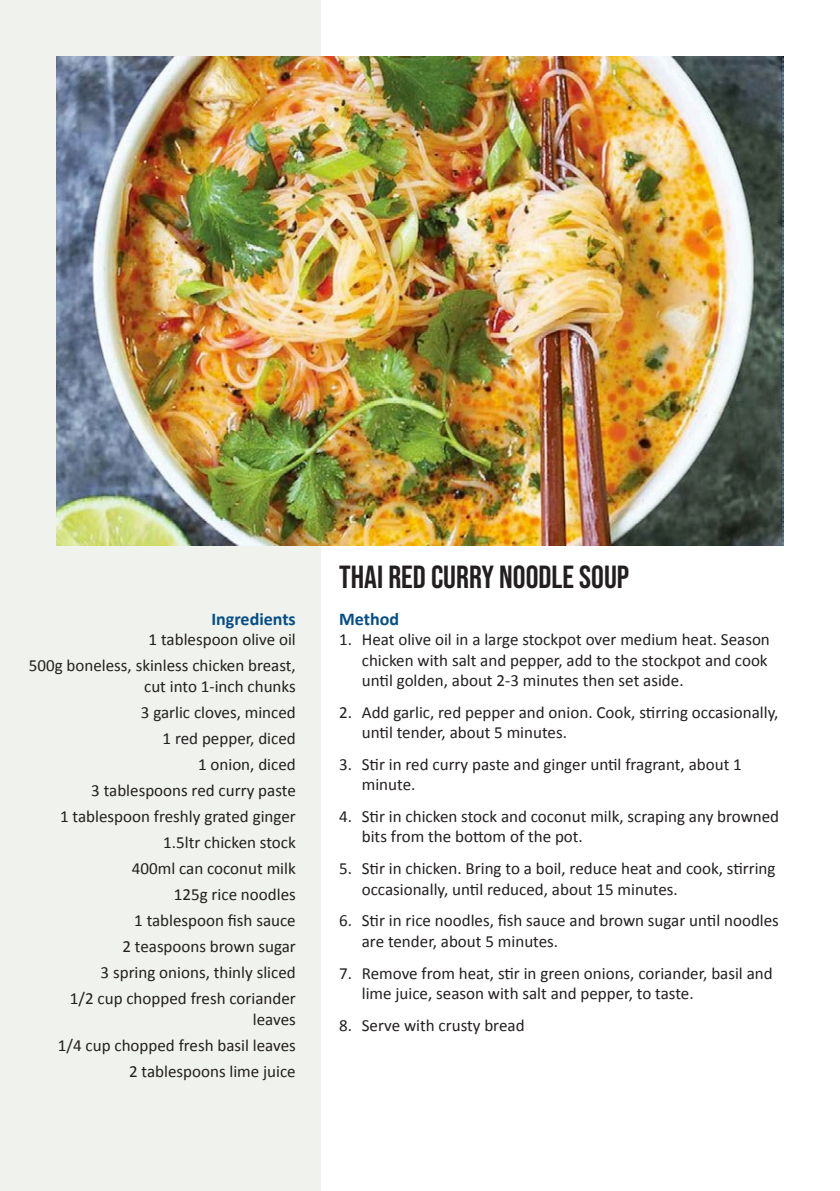
<style>
.page{position:relative;width:840px;height:1191px;background:#fff}
.page>*{position:absolute;margin:0;border:0;box-sizing:border-box;transform-origin:0 0}
.t1{font:32px "Bebas Neue";color:#231f20}
.t2{font:700 18px "Calibri";color:#044d86}
.t3{font:17px/20.4px "Calibri";color:#231f20}
</style>
<div class="page">
<div style="left:0;top:0;width:320px;height:1191px;background:#eff2ed"></div>
<img style="left:57px;top:57px;width:725px;height:489px">
<p class="t2" style="left:211px;top:606px;width:86px">Ingredients</p>
<p class="t3" style="left:148px;top:629px;width:148px">1 tablespoon olive oil</p>
<p class="t3" style="left:29px;top:655px;width:268px;text-align:right">500g boneless, skinless chicken breast, cut into 1-inch chunks</p>
<p class="t3" style="left:141px;top:701px;width:156px">3 garlic cloves, minced</p>
<p class="t3" style="left:162px;top:727px;width:135px">1 red pepper, diced</p>
<p class="t3" style="left:198px;top:753px;width:99px">1 onion, diced</p>
<p class="t3" style="left:91px;top:779px;width:206px">3 tablespoons red curry paste</p>
<p class="t3" style="left:60px;top:805px;width:237px">1 tablespoon freshly grated ginger</p>
<p class="t3" style="left:163px;top:831px;width:134px">1.5ltr chicken stock</p>
<p class="t3" style="left:132px;top:857px;width:165px">400ml can coconut milk</p>
<p class="t3" style="left:174px;top:884px;width:123px">125g rice noodles</p>
<p class="t3" style="left:134px;top:910px;width:163px">1 tablespoon fish sauce</p>
<p class="t3" style="left:122px;top:936px;width:175px">2 teaspoons brown sugar</p>
<p class="t3" style="left:101px;top:962px;width:196px">3 spring onions, thinly sliced</p>
<p class="t3" style="left:70px;top:988px;width:227px;text-align:right">1/2 cup chopped fresh coriander leaves</p>
<p class="t3" style="left:58px;top:1034px;width:239px">1/4 cup chopped fresh basil leaves</p>
<p class="t3" style="left:129px;top:1060px;width:168px">2 tablespoons lime juice</p>
<p class="t1" style="left:339px;top:559px;width:291px">THAI RED CURRY NOODLE SOUP</p>
<p class="t2" style="left:339px;top:606px;width:61px">Method</p>
<p class="t3" style="left:361px;top:629px;width:409px;text-indent:-23px">1. Heat olive oil in a large stockpot over medium heat. Season chicken with salt and pepper, add to the stockpot and cook until golden, about 2-3 minutes then set aside.</p>
<p class="t3" style="left:361px;top:701px;width:418px;text-indent:-23px">2. Add garlic, red pepper and onion. Cook, stirring occasionally, until tender, about 5 minutes.</p>
<p class="t3" style="left:361px;top:753px;width:381px;text-indent:-23px">3. Stir in red curry paste and ginger until fragrant, about 1 minute.</p>
<p class="t3" style="left:361px;top:805px;width:418px;text-indent:-23px">4. Stir in chicken stock and coconut milk, scraping any browned bits from the bottom of the pot.</p>
<p class="t3" style="left:361px;top:858px;width:415px;text-indent:-23px">5. Stir in chicken. Bring to a boil, reduce heat and cook, stirring occasionally, until reduced, about 15 minutes.</p>
<p class="t3" style="left:361px;top:910px;width:418px;text-indent:-23px">6. Stir in rice noodles, fish sauce and brown sugar until noodles are tender, about 5 minutes.</p>
<p class="t3" style="left:361px;top:962px;width:412px;text-indent:-23px">7. Remove from heat, stir in green onions, coriander, basil and lime juice, season with salt and pepper, to taste.</p>
<p class="t3" style="left:339px;top:1014px;width:187px">8. Serve with crusty bread</p>
</div>
